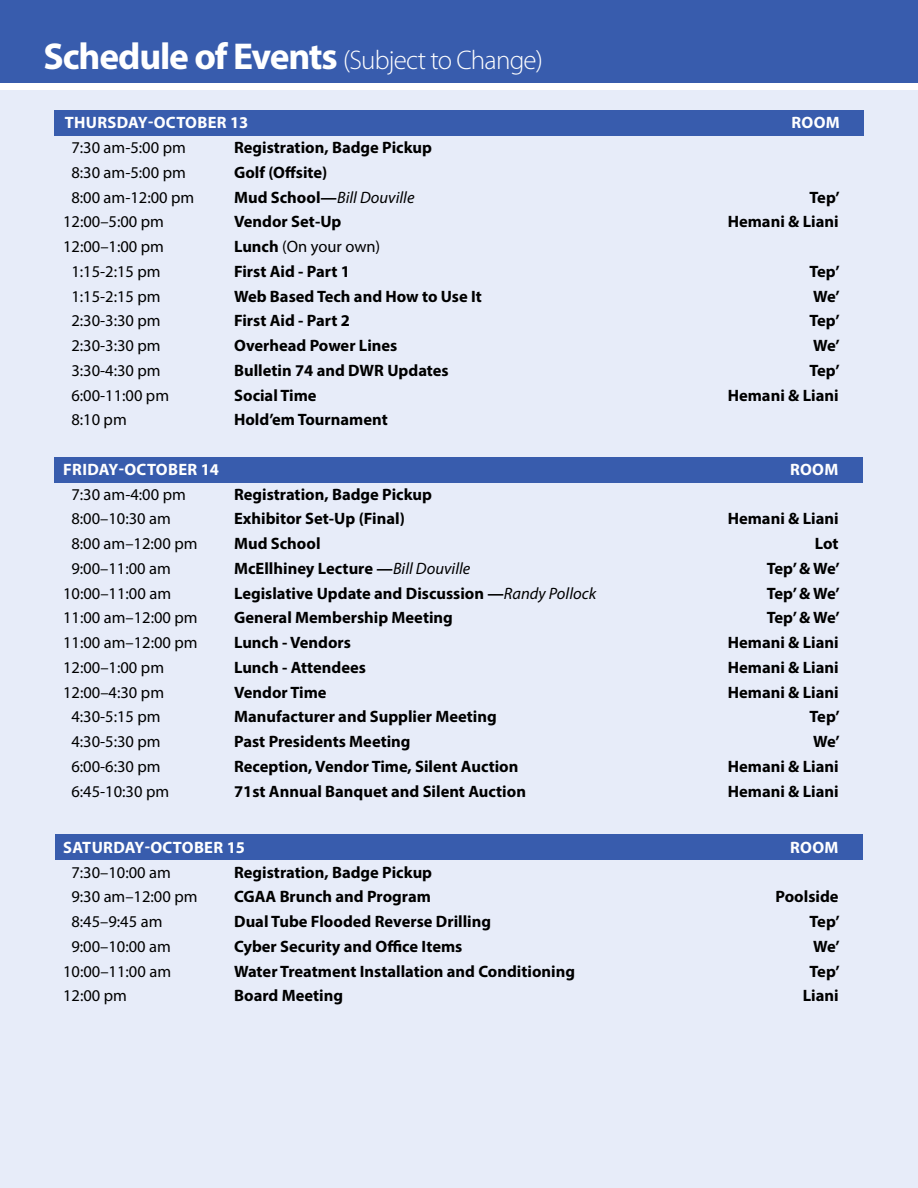
<style>
.page{position:relative;width:918px;height:1188px;background:#fff}
.page>*{position:absolute;margin:0;border:0;box-sizing:border-box;transform-origin:0 0}
.t1{font:300 27px "Myriad Pro";letter-spacing:-.03em;color:#fff}
.t2{font:700 16.5px "Myriad Pro";color:#000}
.t3{font:16.5px "Myriad Pro";color:#000}
.t4{font:700 16.5px "Myriad Pro";letter-spacing:.02em;color:#fff}
.t5{font:italic 16.5px "Myriad Pro";color:#000}
.s1{font-weight:700;font-size:37.5px}
.s2{font-weight:700;font-style:normal}
.s3{font-weight:700}
.s4{font-weight:400;font-style:italic}
</style>
<div class="page">
<div style="left:0;top:0;width:918px;height:82px;background:#385cad"></div>
<div style="left:0;top:91px;width:918px;height:1097px;background:#e7ecf9"></div>
<div style="left:54px;top:458px;width:809px;height:25px;background:#385cad"></div>
<div style="left:54px;top:111px;width:810px;height:25px;background:#385cad"></div>
<div style="left:55px;top:835px;width:808px;height:25px;background:#385cad"></div>
<h1 class="t1" style="left:43px;top:46px;width:501px"><span class="s1">Schedule of Events</span> (Subject to Change)</h1>
<p class="t4" style="left:65px;top:112px;width:185px">THURSDAY-OCTOBER 13</p>
<p class="t4" style="left:792px;top:112px;width:50px">ROOM</p>
<p class="t3" style="left:71px;top:137px;width:116px">7:30 am-5:00 pm</p>
<p class="t2" style="left:234px;top:137px;width:200px">Registration, Badge Pickup</p>
<p class="t3" style="left:71px;top:162px;width:116px">8:30 am-5:00 pm</p>
<p class="t2" style="left:234px;top:161px;width:95px">Golf (Offsite)</p>
<p class="t3" style="left:71px;top:187px;width:125px">8:00 am-12:00 pm</p>
<p class="t5" style="left:234px;top:187px;width:182px"><span class="s2">Mud School—</span>Bill Douville</p>
<p class="t2" style="left:810px;top:186px;width:32px">Tep’</p>
<p class="t3" style="left:63px;top:212px;width:102px">12:00–5:00 pm</p>
<p class="t2" style="left:234px;top:211px;width:109px">Vendor Set-Up</p>
<p class="t2" style="left:728px;top:211px;width:112px">Hemani &amp; Liani</p>
<p class="t3" style="left:63px;top:236px;width:102px">12:00–1:00 pm</p>
<p class="t3" style="left:234px;top:236px;width:148px"><span class="s3">Lunch</span> (On your own)</p>
<p class="t3" style="left:71px;top:261px;width:91px">1:15-2:15 pm</p>
<p class="t2" style="left:234px;top:260px;width:117px">First Aid - Part 1</p>
<p class="t2" style="left:810px;top:260px;width:32px">Tep’</p>
<p class="t3" style="left:71px;top:286px;width:91px">1:15-2:15 pm</p>
<p class="t2" style="left:234px;top:285px;width:249px">Web Based Tech and How to Use It</p>
<p class="t2" style="left:813px;top:285px;width:28px">We’</p>
<p class="t3" style="left:71px;top:311px;width:91px">2:30-3:30 pm</p>
<p class="t2" style="left:234px;top:310px;width:117px">First Aid - Part 2</p>
<p class="t2" style="left:810px;top:310px;width:32px">Tep’</p>
<p class="t3" style="left:71px;top:335px;width:91px">2:30-3:30 pm</p>
<p class="t2" style="left:234px;top:335px;width:165px">Overhead Power Lines</p>
<p class="t2" style="left:813px;top:335px;width:28px">We’</p>
<p class="t3" style="left:71px;top:360px;width:91px">3:30-4:30 pm</p>
<p class="t2" style="left:234px;top:359px;width:216px">Bulletin 74 and DWR Updates</p>
<p class="t2" style="left:810px;top:359px;width:32px">Tep’</p>
<p class="t3" style="left:71px;top:385px;width:99px">6:00-11:00 pm</p>
<p class="t2" style="left:234px;top:384px;width:84px">Social Time</p>
<p class="t2" style="left:728px;top:384px;width:112px">Hemani &amp; Liani</p>
<p class="t3" style="left:71px;top:410px;width:57px">8:10 pm</p>
<p class="t2" style="left:234px;top:409px;width:155px">Hold’em Tournament</p>
<p class="t4" style="left:63px;top:458px;width:157px">FRIDAY-OCTOBER 14</p>
<p class="t4" style="left:790px;top:458px;width:50px">ROOM</p>
<p class="t3" style="left:71px;top:484px;width:116px">7:30 am-4:00 pm</p>
<p class="t2" style="left:234px;top:483px;width:200px">Registration, Badge Pickup</p>
<p class="t3" style="left:71px;top:509px;width:101px">8:00–10:30 am</p>
<p class="t2" style="left:234px;top:508px;width:172px">Exhibitor Set-Up (Final)</p>
<p class="t2" style="left:728px;top:508px;width:112px">Hemani &amp; Liani</p>
<p class="t3" style="left:71px;top:533px;width:128px">8:00 am–12:00 pm</p>
<p class="t2" style="left:234px;top:533px;width:88px">Mud School</p>
<p class="t2" style="left:815px;top:533px;width:25px">Lot</p>
<p class="t3" style="left:71px;top:558px;width:101px">9:00–11:00 am</p>
<p class="t2" style="left:234px;top:557px;width:238px">McEllhiney Lecture —<span class="s4">Bill Douville</span></p>
<p class="t2" style="left:767px;top:557px;width:74px">Tep’ &amp; We’</p>
<p class="t3" style="left:63px;top:583px;width:110px">10:00–11:00 am</p>
<p class="t2" style="left:234px;top:582px;width:364px">Legislative Update and Discussion —<span class="s4">Randy Pollock</span></p>
<p class="t2" style="left:767px;top:582px;width:74px">Tep’ &amp; We’</p>
<p class="t3" style="left:63px;top:608px;width:136px">11:00 am–12:00 pm</p>
<p class="t2" style="left:234px;top:607px;width:220px">General Membership Meeting</p>
<p class="t2" style="left:767px;top:607px;width:74px">Tep’ &amp; We’</p>
<p class="t3" style="left:63px;top:632px;width:136px">11:00 am–12:00 pm</p>
<p class="t2" style="left:234px;top:632px;width:118px">Lunch - Vendors</p>
<p class="t2" style="left:728px;top:632px;width:112px">Hemani &amp; Liani</p>
<p class="t3" style="left:63px;top:657px;width:102px">12:00–1:00 pm</p>
<p class="t2" style="left:234px;top:656px;width:133px">Lunch - Attendees</p>
<p class="t2" style="left:728px;top:656px;width:112px">Hemani &amp; Liani</p>
<p class="t3" style="left:63px;top:682px;width:102px">12:00–4:30 pm</p>
<p class="t2" style="left:234px;top:681px;width:94px">Vendor Time</p>
<p class="t2" style="left:728px;top:681px;width:112px">Hemani &amp; Liani</p>
<p class="t3" style="left:71px;top:707px;width:91px">4:30-5:15 pm</p>
<p class="t2" style="left:234px;top:706px;width:264px">Manufacturer and Supplier Meeting</p>
<p class="t2" style="left:810px;top:706px;width:32px">Tep’</p>
<p class="t3" style="left:71px;top:731px;width:91px">4:30-5:30 pm</p>
<p class="t2" style="left:234px;top:731px;width:178px">Past Presidents Meeting</p>
<p class="t2" style="left:813px;top:731px;width:28px">We’</p>
<p class="t3" style="left:71px;top:756px;width:91px">6:00-6:30 pm</p>
<p class="t2" style="left:234px;top:755px;width:286px">Reception, Vendor Time, Silent Auction</p>
<p class="t2" style="left:728px;top:755px;width:112px">Hemani &amp; Liani</p>
<p class="t3" style="left:71px;top:781px;width:99px">6:45-10:30 pm</p>
<p class="t2" style="left:234px;top:780px;width:293px">71st Annual Banquet and Silent Auction</p>
<p class="t2" style="left:728px;top:780px;width:112px">Hemani &amp; Liani</p>
<p class="t4" style="left:63px;top:836px;width:183px">SATURDAY-OCTOBER 15</p>
<p class="t4" style="left:790px;top:836px;width:50px">ROOM</p>
<p class="t3" style="left:71px;top:862px;width:101px">7:30–10:00 am</p>
<p class="t2" style="left:234px;top:861px;width:200px">Registration, Badge Pickup</p>
<p class="t3" style="left:71px;top:887px;width:128px">9:30 am–12:00 pm</p>
<p class="t2" style="left:234px;top:886px;width:198px">CGAA Brunch and Program</p>
<p class="t2" style="left:776px;top:886px;width:65px">Poolside</p>
<p class="t3" style="left:71px;top:911px;width:93px">8:45–9:45 am</p>
<p class="t2" style="left:234px;top:911px;width:259px">Dual Tube Flooded Reverse Drilling</p>
<p class="t2" style="left:810px;top:911px;width:32px">Tep’</p>
<p class="t3" style="left:71px;top:936px;width:101px">9:00–10:00 am</p>
<p class="t2" style="left:234px;top:935px;width:230px">Cyber Security and Office Items</p>
<p class="t2" style="left:813px;top:935px;width:28px">We’</p>
<p class="t3" style="left:63px;top:961px;width:110px">10:00–11:00 am</p>
<p class="t2" style="left:234px;top:960px;width:342px">Water Treatment Installation and Conditioning</p>
<p class="t2" style="left:810px;top:960px;width:32px">Tep’</p>
<p class="t3" style="left:63px;top:986px;width:65px">12:00 pm</p>
<p class="t2" style="left:234px;top:985px;width:110px">Board Meeting</p>
<p class="t2" style="left:803px;top:985px;width:37px">Liani</p>
</div>
